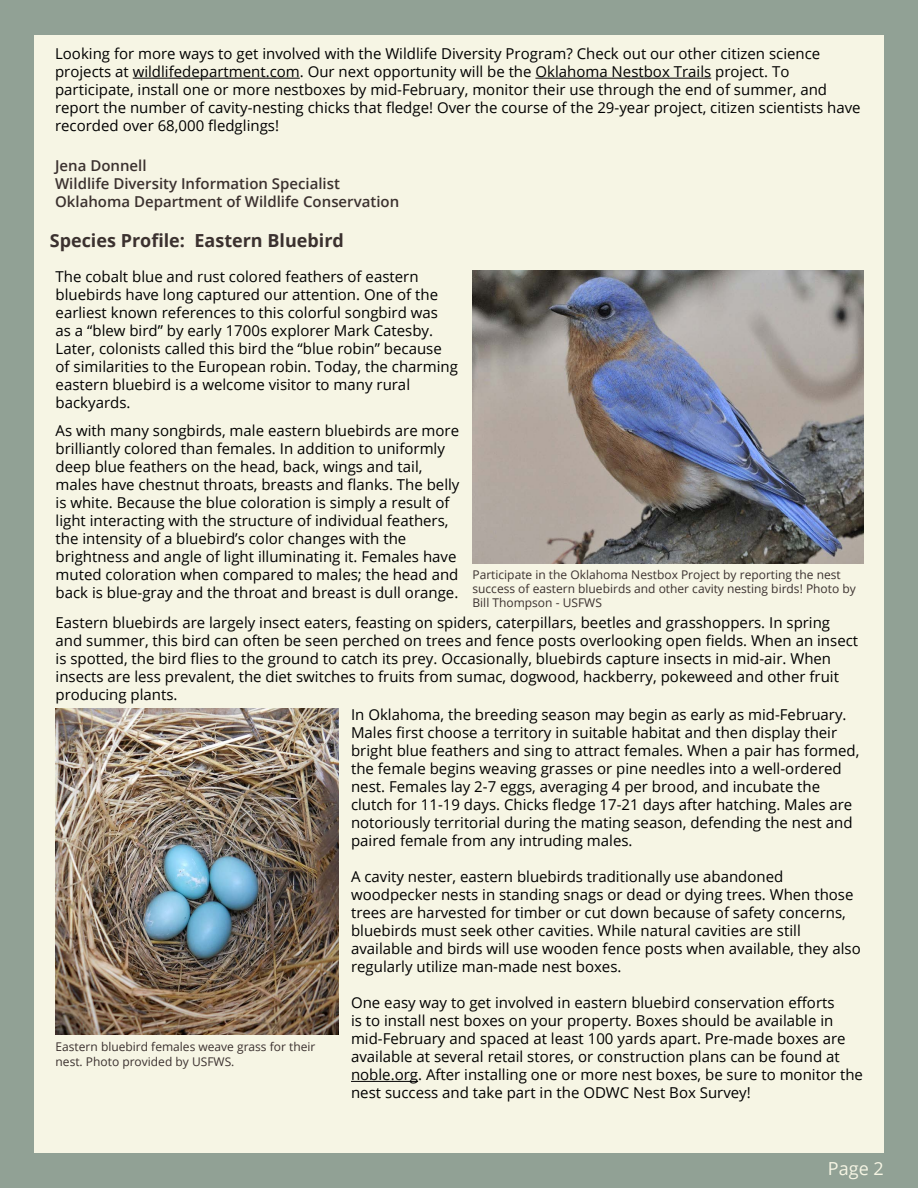
<style>
.page{position:relative;width:918px;height:1188px;background:#fff}
.page>*{position:absolute;margin:0;border:0;box-sizing:border-box;transform-origin:0 0}
.t1{font:700 18px "Open Sans";color:#3b312f}
.t2{font:18px "Open Sans";color:#f6f5e4}
.t3{font:15px/18px "Open Sans";color:#000}
.t4{font:600 15px/18px "Open Sans";color:#3b312f}
.t5{font:12px/14.4px "Open Sans";color:#3b312f}
</style>
<div class="page">
<div style="left:1px;top:1px;width:917px;height:1187px;background:#91a195"></div>
<div style="left:34px;top:35px;width:850px;height:1118px;background:#f6f5e4"></div>
<hr style="left:133px;top:78px;width:167px;height:1px;background:#000">
<hr style="left:535px;top:78px;width:176px;height:1px;background:#000">
<img style="left:472px;top:271px;width:392px;height:293px">
<hr style="left:351px;top:1081px;width:67px;height:1px;background:#000">
<img style="left:56px;top:709px;width:283px;height:326px">
<p class="t3" style="left:55px;top:44px;width:807px">Looking for more ways to get involved with the Wildlife Diversity Program? Check out our other citizen science projects at wildlifedepartment.com. Our next opportunity will be the Oklahoma Nestbox Trails project. To participate, install one or more nestboxes by mid-February, monitor their use through the end of summer, and report the number of cavity-nesting chicks that fledge! Over the course of the 29-year project, citizen scientists have recorded over 68,000 fledglings!</p>
<p class="t4" style="left:55px;top:156px;width:346px">Jena Donnell<br>Wildlife Diversity Information Specialist<br>Oklahoma Department of Wildlife Conservation</p>
<p class="t1" style="left:50px;top:228px;width:296px">Species Profile: Eastern Bluebird</p>
<p class="t3" style="left:56px;top:268px;width:404px">The cobalt blue and rust colored feathers of eastern bluebirds have long captured our attention. One of the earliest known references to this colorful songbird was<br>as a “blew bird” by early 1700s explorer Mark Catesby.<br>Later, colonists called this bird the “blue robin” because of similarities to the European robin. Today, the charming eastern bluebird is a welcome visitor to many rural backyards.</p>
<p class="t3" style="left:56px;top:421px;width:405px">As with many songbirds, male eastern bluebirds are more brilliantly colored than females. In addition to uniformly deep blue feathers on the head, back, wings and tail, males have chestnut throats, breasts and flanks. The belly is white. Because the blue coloration is simply a result of light interacting with the structure of individual feathers, the intensity of a bluebird’s color changes with the brightness and angle of light illuminating it. Females have muted coloration when compared to males; the head and back is blue-gray and the throat and breast is dull orange.</p>
<p class="t5" style="left:472px;top:567px;width:385px">Participate in the Oklahoma Nestbox Project by reporting the nest success of eastern bluebirds and other cavity nesting birds! Photo by<br>Bill Thompson - USFWS</p>
<p class="t3" style="left:56px;top:613px;width:804px">Eastern bluebirds are largely insect eaters, feasting on spiders, caterpillars, beetles and grasshoppers. In spring and summer, this bird can often be seen perched on trees and fence posts overlooking open fields. When an insect is spotted, the bird flies to the ground to catch its prey. Occasionally, bluebirds capture insects in mid-air. When insects are less prevalent, the diet switches to fruits from sumac, dogwood, hackberry, pokeweed and other fruit producing plants.</p>
<p class="t3" style="left:351px;top:705px;width:510px">In Oklahoma, the breeding season may begin as early as mid-February.<br>Males first choose a territory in suitable habitat and then display their bright blue feathers and sing to attract females. When a pair has formed, the female begins weaving grasses or pine needles into a well-ordered nest. Females lay 2-7 eggs, averaging 4 per brood, and incubate the clutch for 11-19 days. Chicks fledge 17-21 days after hatching. Males are notoriously territorial during the mating season, defending the nest and paired female from any intruding males.</p>
<p class="t3" style="left:351px;top:868px;width:511px">A cavity nester, eastern bluebirds traditionally use abandoned woodpecker nests in standing snags or dead or dying trees. When those trees are harvested for timber or cut down because of safety concerns, bluebirds must seek other cavities. While natural cavities are still available and birds will use wooden fence posts when available, they also regularly utilize man-made nest boxes.</p>
<p class="t3" style="left:351px;top:993px;width:513px">One easy way to get involved in eastern bluebird conservation efforts<br>is to install nest boxes on your property. Boxes should be available in mid-February and spaced at least 100 yards apart. Pre-made boxes are available at several retail stores, or construction plans can be found at noble.org. After installing one or more nest boxes, be sure to monitor the nest success and take part in the ODWC Nest Box Survey!</p>
<p class="t5" style="left:56px;top:1040px;width:261px">Eastern bluebird females weave grass for their nest. Photo provided by USFWS.</p>
<p class="t2" style="left:828px;top:1156px;width:57px">Page 2</p>
</div>
